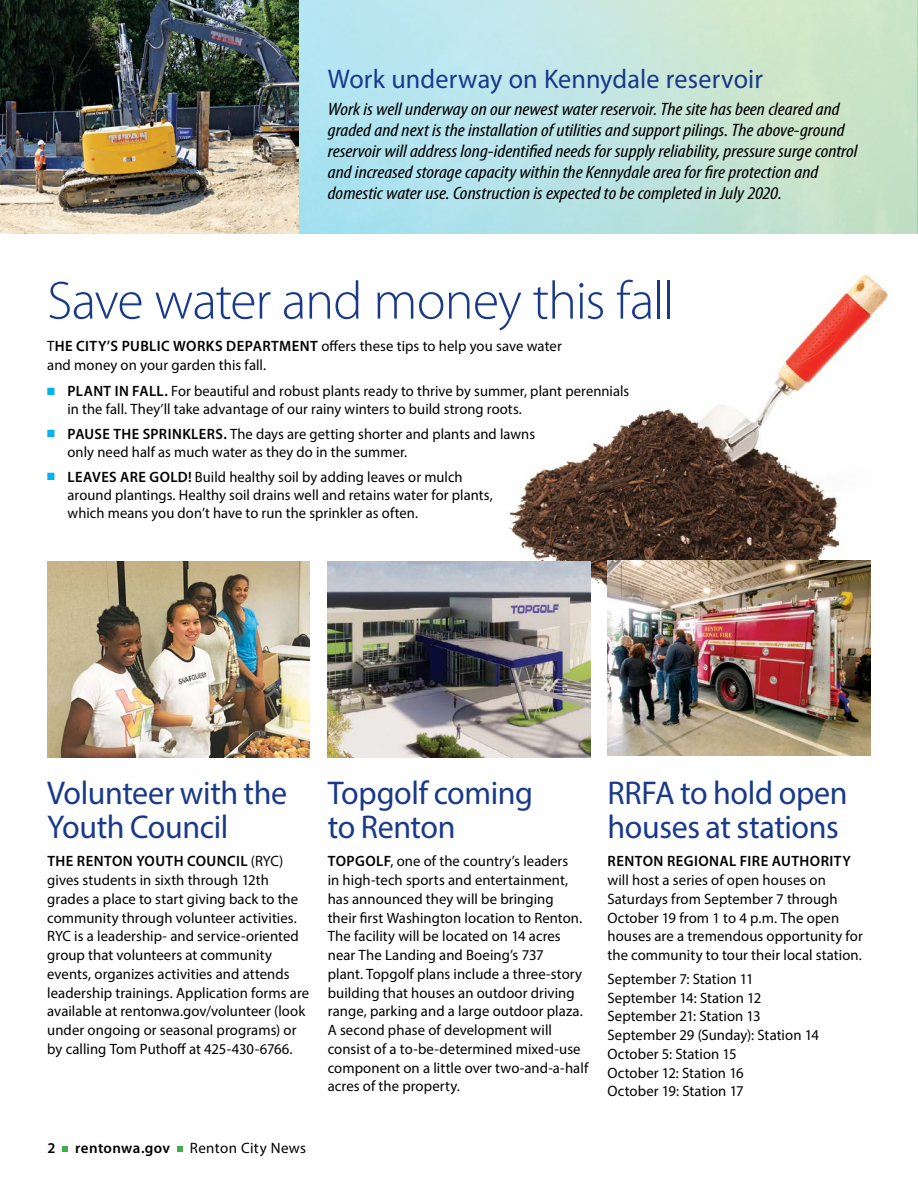
<style>
.page{position:relative;width:918px;height:1188px;background:#fff}
.page>*{position:absolute;margin:0;border:0;box-sizing:border-box;transform-origin:0 0}
.t1{font:300 54px "Myriad Pro";letter-spacing:-.02em;color:#19398a}
.t2{font:33px/34.5px "Myriad Pro";letter-spacing:-.01em;color:#19398a}
.t3{font:27px "Myriad Pro";letter-spacing:.005em;color:#19398a}
.t4{font:italic condensed 18px/21px "Myriad Pro";color:#000;scale:1.15 1}
.t5{font:15px/18.8px "Myriad Pro";letter-spacing:.005em;color:#000}
.t6{font:600 15px "Myriad Pro";letter-spacing:.03em;color:#000}
.t7{font:15px "Myriad Pro";letter-spacing:.025em;color:#000}
.s1{font-weight:600}
.s2{color:#00b3f0}
</style>
<div class="page">
<svg style="left:63px;top:1146px;width:5px;height:5px"></svg>
<svg style="left:178px;top:1146px;width:5px;height:5px"></svg>
<img style="left:496px;top:274px;width:394px;height:339px">
<img style="left:0;top:0;width:299px;height:233px">
<img style="left:47px;top:562px;width:263px;height:196px">
<img style="left:328px;top:562px;width:262px;height:196px">
<img style="left:608px;top:560px;width:262px;height:196px">
<h3 class="t3" style="left:328px;top:62px;width:437px">Work underway on Kennydale reservoir</h3>
<p class="t4" style="left:328px;top:98px;width:462px">Work is well underway on our newest water reservoir. The site has been cleared and graded and next is the installation of utilities and support pilings. The above-ground reservoir will address long-identified needs for supply reliability, pressure surge control and increased storage capacity within the Kennydale area for fire protection and domestic water use. Construction is expected to be completed in July 2020.</p>
<h1 class="t1" style="left:47px;top:268px;width:629px">Save water and money this fall</h1>
<p class="t5" style="left:47px;top:336px;width:516px">T<span class="s1">HE CITY’S PUBLIC WORKS DEPARTMENT</span> offers these tips to help you save water and money on your garden this fall.</p>
<p class="t5" style="left:67px;top:382px;width:563px;line-height:18px;text-indent:-20px"><span class="s2">■</span> <span class="s1">PLANT IN FALL.</span> For beautiful and robust plants ready to thrive by summer, plant perennials in the fall. They’ll take advantage of our rainy winters to build strong roots.</p>
<p class="t5" style="left:67px;top:425px;width:469px;line-height:18px;text-indent:-20px"><span class="s2">■</span> <span class="s1">PAUSE THE SPRINKLERS.</span> The days are getting shorter and plants and lawns only need half as much water as they do in the summer.</p>
<p class="t5" style="left:68px;top:467px;width:427px;line-height:18px;text-indent:-20px"><span class="s2">■</span> <span class="s1">LEAVES ARE GOLD!</span> Build healthy soil by adding leaves or mulch around plantings. Healthy soil drains well and retains water for plants, which means you don’t have to run the sprinkler as often.</p>
<h2 class="t2" style="left:47px;top:775px;width:242px">Volunteer with the<br>Youth Council</h2>
<p class="t5" style="left:47px;top:852px;width:264px"><span class="s1">THE RENTON YOUTH COUNCIL</span> (RYC) gives students in sixth through 12th grades a place to start giving back to the community through volunteer activities.<br>RYC is a leadership- and service-oriented group that volunteers at community events, organizes activities and attends leadership trainings. Application forms are available at rentonwa.gov/volunteer (look under ongoing or seasonal programs) or by calling Tom Puthoff at 425-430-6766.</p>
<p class="t6" style="left:48px;top:1138px;width:10px">2</p>
<p class="t6" style="left:75px;top:1138px;width:96px">rentonwa.gov</p>
<p class="t7" style="left:190px;top:1139px;width:118px">Renton City News</p>
<h2 class="t2" style="left:328px;top:775px;width:207px">Topgolf coming to Renton</h2>
<p class="t5" style="left:328px;top:852px;width:262px"><span class="s1">TOPGOLF</span>, one of the country’s leaders<br>in high-tech sports and entertainment, has announced they will be bringing<br>their first Washington location to Renton.<br>The facility will be located on 14 acres near The Landing and Boeing’s 737<br>plant. Topgolf plans include a three-story building that houses an outdoor driving range, parking and a large outdoor plaza.<br>A second phase of development will consist of a to-be-determined mixed-use component on a little over two-and-a-half acres of the property.</p>
<h2 class="t2" style="left:608px;top:775px;width:242px">RRFA to hold open houses at stations</h2>
<p class="t6" style="left:608px;top:852px;width:245px">RENTON REGIONAL FIRE AUTHORITY</p>
<p class="t5" style="left:608px;top:871px;width:257px">will host a series of open houses on Saturdays from September 7 through October 19 from 1 to 4 p.m. The open houses are a tremendous opportunity for the community to tour their local station.</p>
<p class="t5" style="left:608px;top:969px;width:213px">September 7: Station 11<br>September 14: Station 12<br>September 21: Station 13<br>September 29 (Sunday): Station 14<br>October 5: Station 15<br>October 12: Station 16<br>October 19: Station 17</p>
</div>
